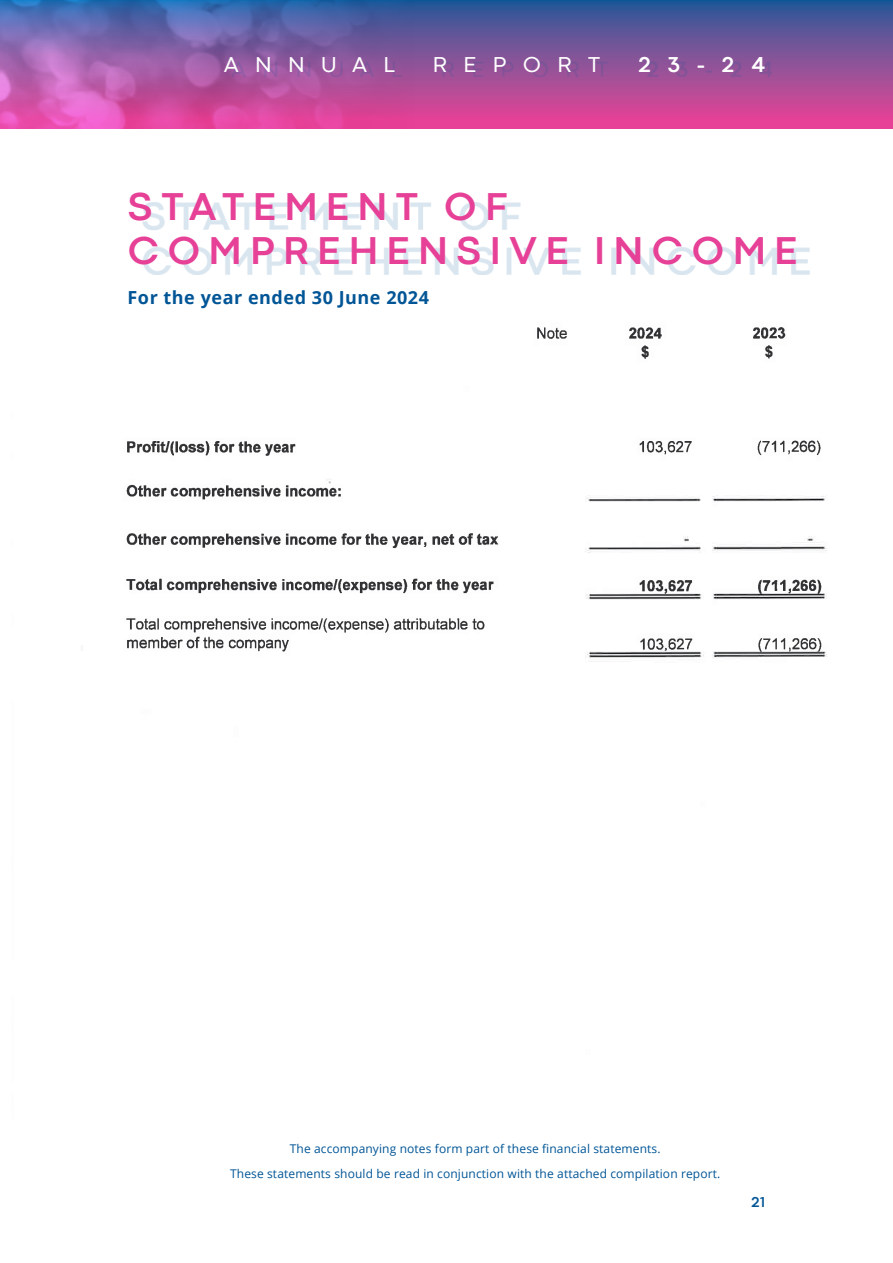
<style>
.page{position:relative;width:893px;height:1263px;background:#fff}
.page>*{position:absolute;margin:0;border:0;box-sizing:border-box;transform-origin:0 0}
.t1{font:700 40.5px/44.5px "Codec Cold";letter-spacing:.2em;color:#e64097}
.t2{font:22.5px "Codec Cold";letter-spacing:.725em;color:#fff}
.t3{font:700 22.5px "Codec Cold";color:#fff}
.t4{font:700 18px "Open Sans";letter-spacing:.03em;color:#005596}
.t5{font:700 15px "Codec Cold";color:#005596}
.t6{font:12px/25.2px "Open Sans";letter-spacing:.01em;color:#005596;text-align:center}
</style>
<div class="page">
<div style="left:0;top:0;width:893px;height:128px;background:linear-gradient(to bottom,#275c98,#ef4497)"></div>
<img style="left:0;top:0;width:449px;height:128px">
<div style="left:231px;top:61px;width:541px;height:16px;background:#005596;opacity:.15"></div>
<img style="left:127px;top:327px;width:694px;height:335px">
<div style="left:143px;top:202px;width:667px;height:73px;background:#005596;opacity:.15"></div>
<h2 class="t2" style="left:224px;top:51px;width:173px">ANNUAL</h2>
<h2 class="t2" style="left:433px;top:51px;width:169px">REPORT</h2>
<h2 class="t3" style="left:638px;top:51px;width:129px">23-24</h2>
<h1 class="t1" style="left:128px;top:184px;width:671px">STATEMENT OF<br>COMPREHENSIVE INCOME</h1>
<h3 class="t4" style="left:128px;top:285px;width:303px">For the year ended 30 June 2024</h3>
<p class="t6" style="left:230px;top:1135px;width:492px">The accompanying notes form part of these financial statements.<br>These statements should be read in conjunction with the attached compilation report.</p>
<p class="t5" style="left:751px;top:1193px;width:16px">21</p>
</div>
